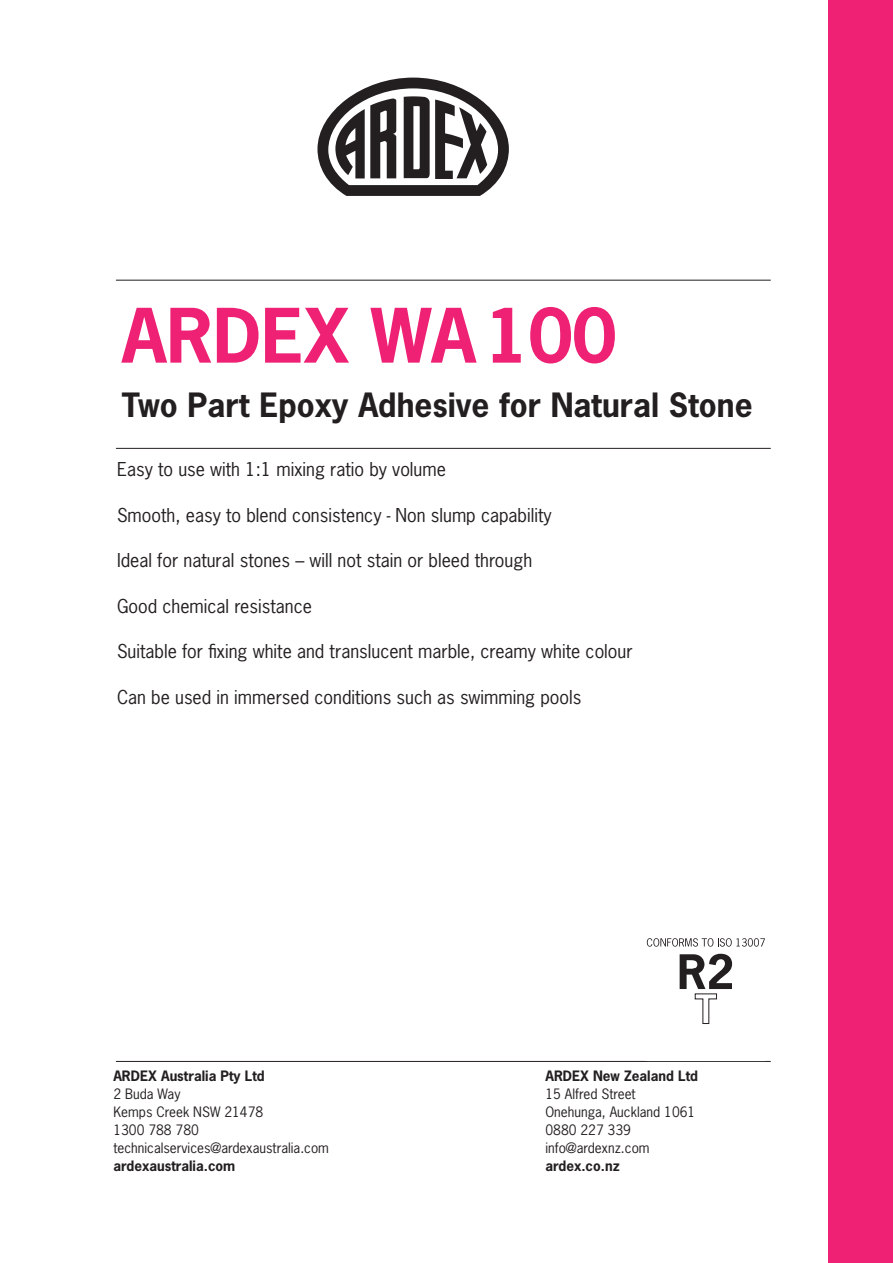
<style>
.page{position:relative;width:893px;height:1263px;background:#fff}
.page>*{position:absolute;margin:0;border:0;box-sizing:border-box;transform-origin:0 0}
.t1{font:700 70.5px "News Gothic Std";color:#ee2174}
.t2{font:700 31.5px "News Gothic Std";color:#231f20}
.t3{font:18px "News Gothic Std";color:#231f20}
.t4{font:13.5px "News Gothic Std";color:#231f20}
.t5{font:700 13.5px "News Gothic Std";color:#231f20}
</style>
<div class="page">
<div style="left:828px;top:0;width:65px;height:1263px;background:#ee2174"></div>
<hr style="left:116px;top:280px;width:655px;height:1px;background:#231f20">
<hr style="left:116px;top:448px;width:655px;height:1px;background:#231f20">
<hr style="left:116px;top:1061px;width:655px;height:1px;background:#231f20">
<svg style="left:317px;top:78px;width:192px;height:118px"></svg>
<svg style="left:647px;top:938px;width:118px;height:9px"></svg>
<svg style="left:680px;top:954px;width:52px;height:70px"></svg>
<p class="t1" style="left:122px;top:289px;width:496px">ARDEX WA100</p>
<p class="t2" style="left:122px;top:384px;width:632px">Two Part Epoxy Adhesive for Natural Stone</p>
<p class="t3" style="left:117px;top:458px;width:330px">Easy to use with 1:1 mixing ratio by volume</p>
<p class="t3" style="left:117px;top:503px;width:436px">Smooth, easy to blend consistency - Non slump capability</p>
<p class="t3" style="left:117px;top:549px;width:417px">Ideal for natural stones – will not stain or bleed through</p>
<p class="t3" style="left:117px;top:594px;width:196px">Good chemical resistance</p>
<p class="t3" style="left:117px;top:640px;width:517px">Suitable for fixing white and translucent marble, creamy white colour</p>
<p class="t3" style="left:117px;top:685px;width:466px">Can be used in immersed conditions such as swimming pools</p>
<p class="t5" style="left:113px;top:1067px;width:153px">ARDEX Australia Pty Ltd</p>
<p class="t4" style="left:113px;top:1085px;width:69px">2 Buda Way</p>
<p class="t4" style="left:113px;top:1103px;width:151px">Kemps Creek NSW 21478</p>
<p class="t4" style="left:113px;top:1121px;width:87px">1300 788 780</p>
<p class="t4" style="left:113px;top:1139px;width:217px">technicalservices@ardexaustralia.com</p>
<p class="t5" style="left:113px;top:1157px;width:123px">ardexaustralia.com</p>
<p class="t5" style="left:545px;top:1067px;width:154px">ARDEX New Zealand Ltd</p>
<p class="t4" style="left:545px;top:1085px;width:92px">15 Alfred Street</p>
<p class="t4" style="left:545px;top:1103px;width:151px">Onehunga, Auckland 1061</p>
<p class="t4" style="left:545px;top:1121px;width:87px">0880 227 339</p>
<p class="t4" style="left:545px;top:1139px;width:106px">info@ardexnz.com</p>
<p class="t5" style="left:545px;top:1157px;width:76px">ardex.co.nz</p>
</div>
